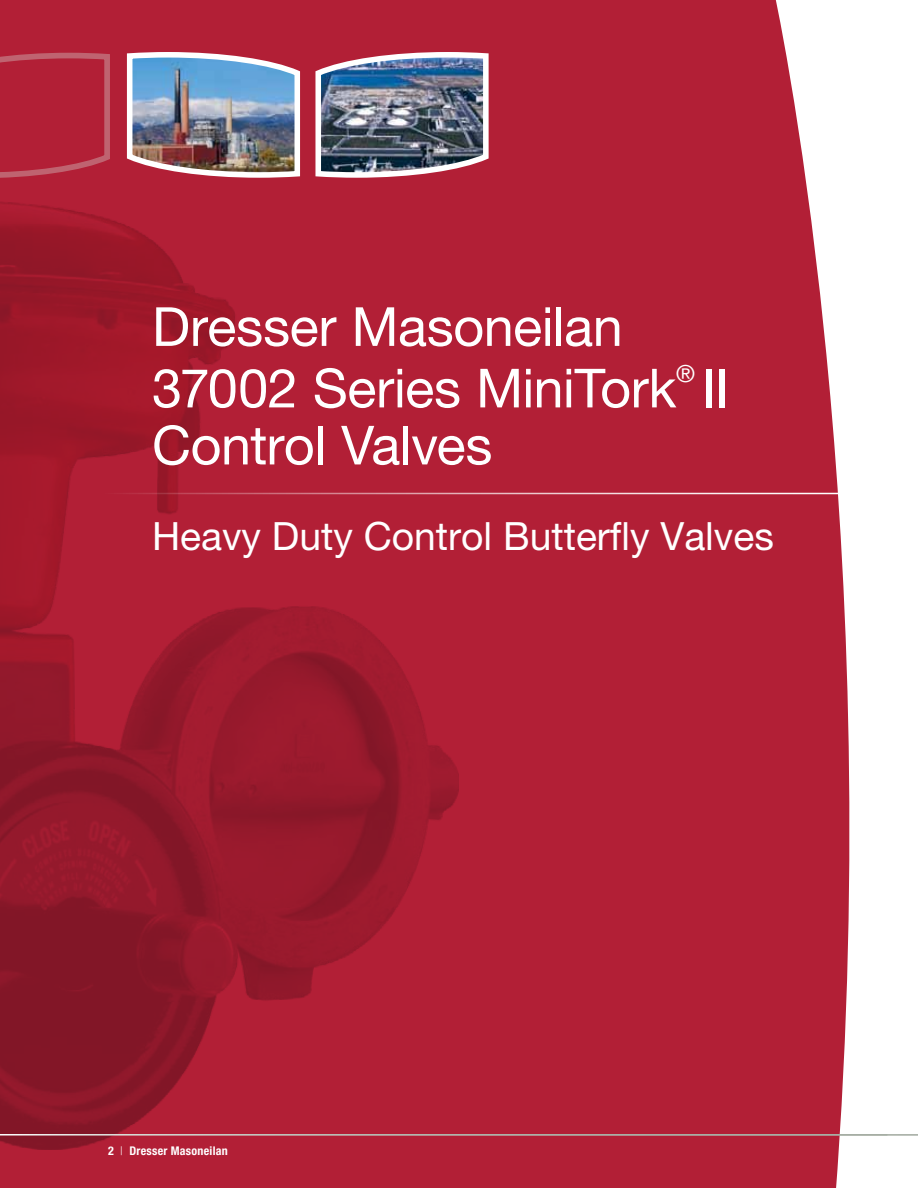
<style>
.page{position:relative;width:918px;height:1188px;background:#fff}
.page>*{position:absolute;margin:0;border:0;box-sizing:border-box;transform-origin:0 0}
.t1{font:54px/61.5px "Helvetica Neue LT Std";letter-spacing:-.01em;color:#fff}
.t2{font:39px "Helvetica Neue LT Std";color:#fff}
.t3{font:23.55px "Helvetica Neue LT Std";color:#fff}
.t4{font:700 condensed 12px "Helvetica Neue LT Std";letter-spacing:.02em;color:#fff}
.s1{font-weight:300}
</style>
<div class="page">
<div style="left:0;top:0;width:850px;height:1188px;background:#b21f36"></div>
<div style="left:0;top:144px;width:506px;height:1044px;background:#b21f36"></div>
<img style="left:0;top:202px;width:459px;height:948px">
<hr style="left:105px;top:493px;width:743px;height:1px;background:#fff">
<img style="left:313px;top:49px;width:179px;height:129px">
<img style="left:124px;top:49px;width:179px;height:129px">
<svg style="left:0;top:51px;width:111px;height:127px"></svg>
<hr style="left:0;top:1134px;width:887px;height:2px;background:#a6aea4">
<p class="t1" style="left:152px;top:295px;width:526px">Dresser Masoneilan<br>37002 Series MiniTork</p>
<p class="t3" style="left:676px;top:360px;width:20px">®</p>
<p class="t1" style="left:702px;top:357px;width:29px">II</p>
<p class="t1" style="left:152px;top:414px;width:342px">Control Valves</p>
<p class="t2" style="left:152px;top:513px;width:623px">Heavy Duty Control Butterfly Valves</p>
<p class="t4" style="left:108px;top:1143px;width:121px">2 <span class="s1">|</span> Dresser Masoneilan</p>
</div>
